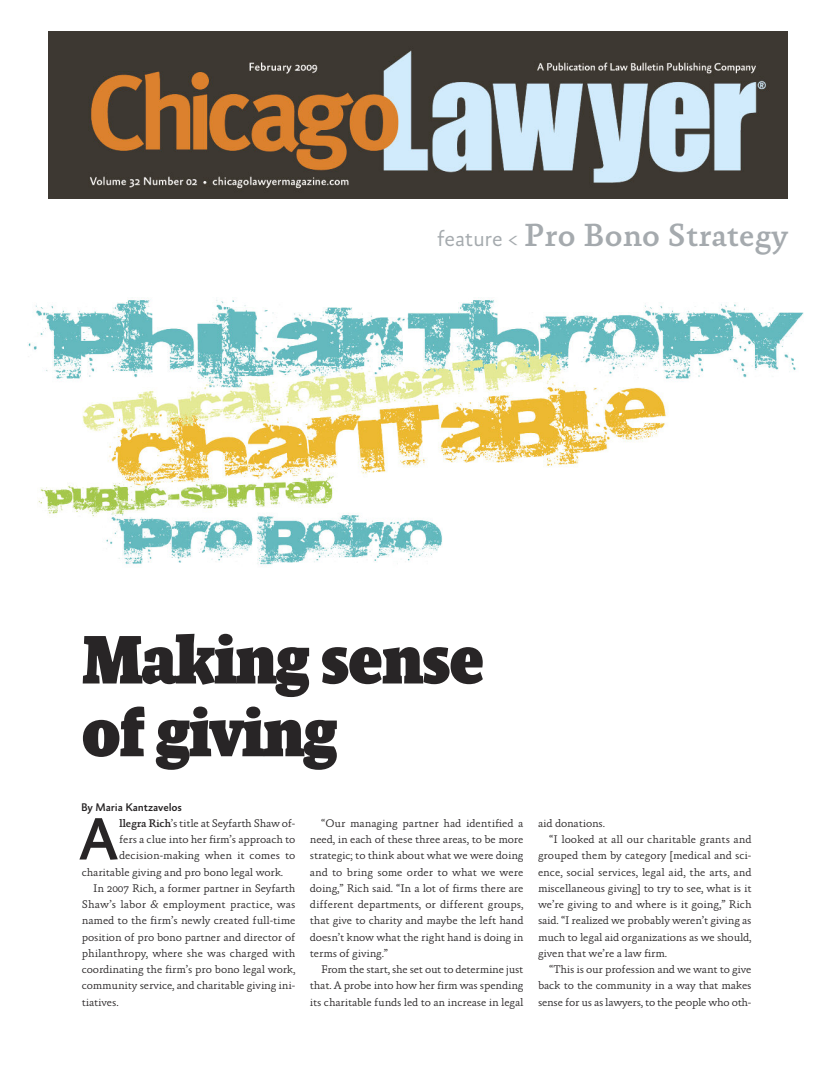
<style>
.page{position:relative;width:833px;height:1080px;background:#fff}
.page>*{position:absolute;margin:0;border:0;box-sizing:border-box;transform-origin:0 0}
.t1{font:900 69.62px/72.8px "Absara Head OT";letter-spacing:-.02em;color:#282526}
.t2{font:500 60.62px "Absara Sans OT";color:#282526}
.t3{font:500 32.5px "Absara OT";color:#a5aaae}
.t4{font:300 11.25px/16.2px "Absara OT";letter-spacing:-.01em;color:#282526;text-align:justify}
.t5{font:300 11.25px "Absara OT";letter-spacing:.01em;color:#282526}
.t6{font:500 11.25px "Absara Sans OT";letter-spacing:-.01em;color:#282526}
.s1{font-family:"Absara Sans OT";font-weight:300;font-size:22.5px}
.s2{font-weight:500}
</style>
<div class="page">
<img style="left:49px;top:32px;width:739px;height:167px">
<img style="left:28px;top:297px;width:776px;height:268px">
<h3 class="t3" style="left:436px;top:224px;width:353px"><span class="s1">feature &lt;</span> Pro Bono Strategy</h3>
<h1 class="t1" style="left:82px;top:629px;width:404px">Making sense of giving</h1>
<p class="t6" style="left:81px;top:803px;width:102px">By Maria Kantzavelos</p>
<h2 class="t2" style="left:78px;top:816px;width:43px">A</h2>
<p class="t4" style="left:119px;top:816px;width:177px"><span class="s2">llegra Rich</span>’s title at Seyfarth Shaw of-</p>
<p class="t4" style="left:119px;top:833px;width:178px">fers a clue into her firm’s approach to</p>
<p class="t4" style="left:119px;top:849px;width:178px">decision-making when it comes to</p>
<p class="t4" style="left:82px;top:865px;width:203px">charitable giving and pro bono legal work.</p>
<p class="t4" style="left:93px;top:881px;width:204px">In 2007 Rich, a former partner in Seyfarth</p>
<p class="t5" style="left:82px;top:900px;width:215px">Shaw’s labor &amp; employment practice, was</p>
<p class="t4" style="left:82px;top:914px;width:215px">named to the firm’s newly created full-time</p>
<p class="t4" style="left:82px;top:930px;width:215px">position of pro bono partner and director of</p>
<p class="t4" style="left:82px;top:946px;width:215px">philanthropy, where she was charged with</p>
<p class="t4" style="left:82px;top:963px;width:215px">coordinating the firm’s pro bono legal work,</p>
<p class="t4" style="left:82px;top:979px;width:215px">community service, and charitable giving ini-</p>
<p class="t4" style="left:82px;top:995px;width:38px">tiatives.</p>
<p class="t4" style="left:310px;top:816px;width:215px;text-indent:11px">“Our managing partner had identified a need, in each of these three areas, to be more strategic; to think about what we were doing and to bring some order to what we were doing,” Rich said. “In a lot of firms there are different departments, or different groups, that give to charity and maybe the left hand doesn’t know what the right hand is doing in terms of giving.”</p>
<p class="t4" style="left:310px;top:963px;width:215px;text-indent:11px">From the start, she set out to determine just that. A probe into how her firm was spending its charitable funds led to an increase in legal</p>
<p class="t4" style="left:538px;top:816px;width:69px">aid donations.</p>
<p class="t4" style="left:549px;top:833px;width:204px">“I looked at all our charitable grants and</p>
<p class="t4" style="left:538px;top:849px;width:215px">grouped them by category [medical and sci-</p>
<p class="t4" style="left:538px;top:865px;width:215px">ence, social services, legal aid, the arts, and</p>
<p class="t4" style="left:538px;top:881px;width:215px">miscellaneous giving] to try to see, what is it</p>
<p class="t4" style="left:538px;top:898px;width:215px">we’re giving to and where is it going,” Rich</p>
<p class="t4" style="left:538px;top:914px;width:215px">said. “I realized we probably weren’t giving as</p>
<p class="t4" style="left:538px;top:930px;width:215px">much to legal aid organizations as we should,</p>
<p class="t4" style="left:538px;top:946px;width:130px">given that we’re a law firm.</p>
<p class="t4" style="left:549px;top:963px;width:204px">“This is our profession and we want to give</p>
<p class="t4" style="left:538px;top:979px;width:215px">back to the community in a way that makes</p>
<p class="t4" style="left:538px;top:995px;width:215px">sense for us as lawyers, to the people who oth-</p>
</div>
